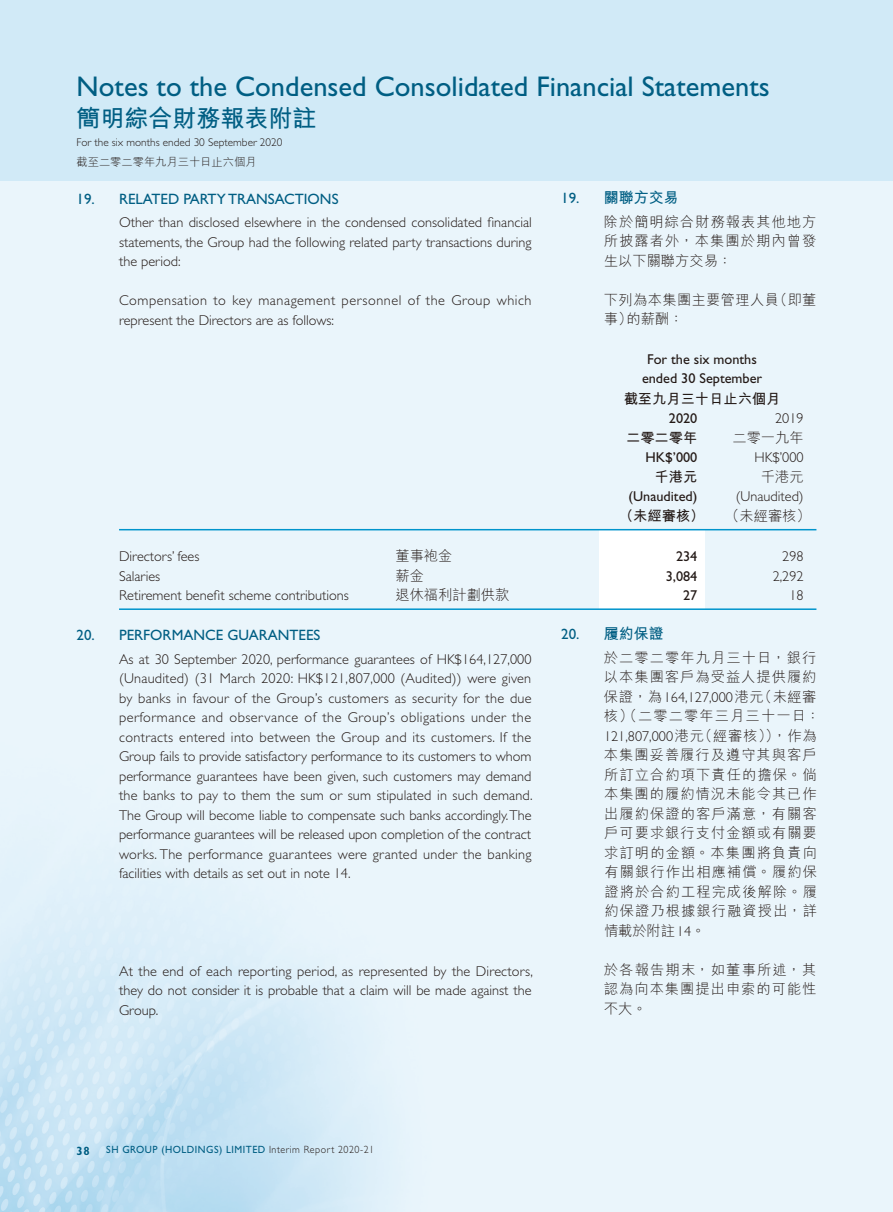
<style>
.page{position:relative;width:893px;height:1212px;background:#fff}
.page>*{position:absolute;margin:0;border:0;box-sizing:border-box;transform-origin:0 0}
.t1{font:28.5px "Gill Sans Std";color:#005e83}
.t2{font:700 24px "M Hei HK";color:#005e83}
.t3{font:15px "Gill Sans Std";color:#005e83}
.t4{font:700 15px "M Hei HK";color:#005e83}
.t5{font:300 14.25px/19.5px "Gill Sans Std";color:#231916;text-align:justify}
.t6{font:300 14.25px/19.5px "M Hei HK";letter-spacing:.07em;color:#231916;text-align:justify}
.t7{font:300 14.25px/19.5px "Gill Sans Std";letter-spacing:.035em;color:#231916}
.t8{font:14.25px/19.5px "Gill Sans Std";color:#231916;text-align:center}
.t9{font:700 14.25px "M Hei HK";color:#231916}
.t10{font:300 14.25px/19.5px "M Hei HK";letter-spacing:.025em;color:#231916}
.t11{font:300 14.25px "M Hei HK";color:#231916}
.t12{font:700 12px "Gill Sans Std";color:#005e83;scale:.95 1}
.t13{font:300 11.25px "Gill Sans Std";color:#231916}
.t14{font:300 11.25px "M Hei HK";color:#231916}
.t15{font:10.5px "Gill Sans Std";letter-spacing:.05em;color:#005e83;scale:.95 1}
.s1{font-family:"Gill Sans Std";font-weight:400}
.s2{font-family:"M Hei HK"}
.s3{font-family:"Gill Sans Std"}
.s4{font-weight:300;color:#231916}
</style>
<div class="page">
<div style="left:0;top:0;width:892px;height:1212px;background:#eaf5fb"></div>
<div style="left:0;top:0;width:892px;height:180px;background:#d1eaf7"></div>
<img style="left:0;top:892px;width:381px;height:320px">
<div style="left:599px;top:529px;width:106px;height:80px;background:#fff"></div>
<hr style="left:119px;top:529px;width:697px;height:1px;background:#0094cc">
<hr style="left:119px;top:608px;width:697px;height:2px;background:#0094cc">
<h1 class="t1" style="left:77px;top:70px;width:695px">Notes to the Condensed Consolidated Financial Statements</h1>
<h2 class="t2" style="left:77px;top:100px;width:242px">簡明綜合財務報表附註</h2>
<p class="t13" style="left:77px;top:136px;width:207px">For the six months ended 30 September 2020</p>
<p class="t14" style="left:77px;top:156px;width:182px">截至二零二零年九月三十日止六個月</p>
<p class="t3" style="left:77px;top:190px;width:263px">19. RELATED PARTY TRANSACTIONS</p>
<p class="t5" style="left:119px;top:213px;width:414px">Other than disclosed elsewhere in the condensed consolidated financial statements, the Group had the following related party transactions during the period:</p>
<p class="t7" style="left:119px;top:291px;width:414px">Compensation to key management personnel of the Group which represent the Directors are as follows:</p>
<p class="t4" style="left:561px;top:187px;width:119px"><span class="s1">19.</span> 關聯方交易</p>
<p class="t6" style="left:604px;top:211px;width:214px">除於簡明綜合財務報表其他地方所披露者外，本集團於期內曾發生以下關聯方交易：</p>
<p class="t10" style="left:604px;top:289px;width:214px">下列為本集團主要管理人員（即董事）的薪酬：</p>
<p class="t8" style="left:642px;top:349px;width:122px">For the six months ended 30 September</p>
<p class="t9" style="left:624px;top:388px;width:158px">截至九月三十日止六個月</p>
<p class="t8" style="left:669px;top:409px;width:30px">2020</p>
<p class="t5" style="left:775px;top:409px;width:30px">2019</p>
<p class="t9" style="left:626px;top:427px;width:73px">二零二零年</p>
<p class="t6" style="left:732px;top:427px;width:73px">二零一九年</p>
<p class="t8" style="left:645px;top:448px;width:53px">HK$’000</p>
<p class="t5" style="left:754px;top:448px;width:51px">HK$’000</p>
<p class="t9" style="left:655px;top:466px;width:44px">千港元</p>
<p class="t6" style="left:761px;top:466px;width:44px">千港元</p>
<p class="t8" style="left:628px;top:487px;width:70px">(Unaudited)</p>
<p class="t5" style="left:736px;top:487px;width:69px">(Unaudited)</p>
<p class="t9" style="left:619px;top:505px;width:87px">（未經審核）</p>
<p class="t6" style="left:725px;top:505px;width:87px">（未經審核）</p>
<p class="t5" style="left:119px;top:547px;width:82px">Directors’ fees</p>
<p class="t6" style="left:395px;top:546px;width:58px">董事袍金</p>
<p class="t8" style="left:676px;top:547px;width:23px">234</p>
<p class="t5" style="left:782px;top:547px;width:23px">298</p>
<p class="t5" style="left:119px;top:566px;width:43px">Salaries</p>
<p class="t6" style="left:395px;top:565px;width:30px">薪金</p>
<p class="t8" style="left:666px;top:566px;width:33px">3,084</p>
<p class="t5" style="left:773px;top:566px;width:33px">2,292</p>
<p class="t5" style="left:119px;top:586px;width:231px">Retirement benefit scheme contributions</p>
<p class="t11" style="left:395px;top:587px;width:115px">退休福利計劃供款</p>
<p class="t8" style="left:683px;top:586px;width:16px">27</p>
<p class="t5" style="left:789px;top:586px;width:16px">18</p>
<p class="t3" style="left:77px;top:627px;width:33px">20. performance</p>
<p class="t3" style="left:227px;top:627px;width:11px">guarantees</p>
<p class="t5" style="left:119px;top:649px;width:415px">As at 30 September 2020, performance guarantees of HK$164,127,000 (Unaudited) (31 March 2020: HK$121,807,000 (Audited)) were given by banks in favour of the Group’s customers as security for the due performance and observance of the Group’s obligations under the contracts entered into between the Group and its customers. If the Group fails to provide satisfactory performance to its customers to whom performance guarantees have been given, such customers may demand the banks to pay to them the sum or sum stipulated in such demand.<br>The Group will become liable to compensate such banks accordingly. The performance guarantees will be released upon completion of the contract works. The performance guarantees were granted under the banking facilities with details as set out in note 14.</p>
<p class="t4" style="left:561px;top:623px;width:104px"><span class="s1">20.</span> 履約保證</p>
<p class="t6" style="left:604px;top:647px;width:214px">於二零二零年九月三十日，銀行以本集團客戶為受益人提供履約</p>
<p class="t5" style="left:604px;top:687px;width:214px"><span class="s2">保證，為</span>164,127,000<span class="s2">港元（未經審</span></p>
<p class="t6" style="left:604px;top:706px;width:218px">核）（二零二零年三月三十一日：</p>
<p class="t5" style="left:604px;top:726px;width:214px">121,807,000<span class="s2">港元（經審核）），作為</span></p>
<p class="t6" style="left:604px;top:745px;width:215px">本集團妥善履行及遵守其與客戶所訂立合約項下責任的擔保。倘本集團的履約情況未能令其已作出履約保證的客戶滿意，有關客戶可要求銀行支付金額或有關要求訂明的金額。本集團將負責向有關銀行作出相應補償。履約保證將於合約工程完成後解除。履約保證乃根據銀行融資授出，詳情載於附註<span class="s3">14</span>。</p>
<p class="t6" style="left:604px;top:959px;width:214px">於各報告期末，如董事所述，其認為向本集團提出申索的可能性不大。</p>
<p class="t5" style="left:119px;top:961px;width:415px">At the end of each reporting period, as represented by the Directors, they do not consider it is probable that a claim will be made against the Group.</p>
<p class="t12" style="left:77px;top:1143px;width:15px">38</p>
<p class="t15" style="left:106px;top:1144px;width:283px">SH GROUP (HOLDINGS) LIMITED <span class="s4">Interim Report 2020-21</span></p>
</div>
